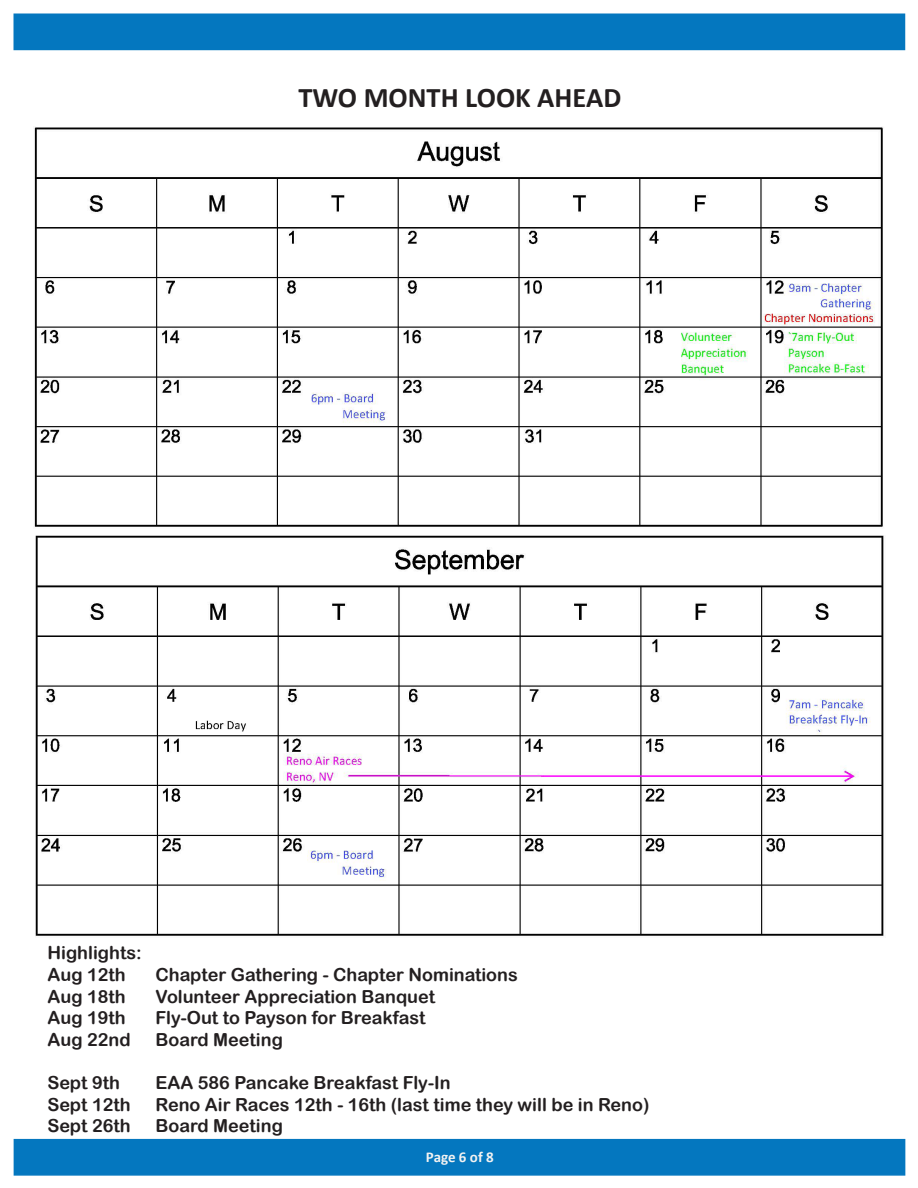
<style>
.page{position:relative;width:918px;height:1188px;background:#fff}
.page>*{position:absolute;margin:0;border:0;box-sizing:border-box;transform-origin:0 0}
.t1{font:700 28.5px "Calibri";color:#231f20}
.t2{font:18px "Arial Rounded MT Bold";color:#231f20}
.t3{font:700 15px "Calibri";letter-spacing:-.005em;color:#f2f2f2}
</style>
<div class="page">
<div style="left:14px;top:1139px;width:891px;height:37px;background:#0477bf;border:2px solid #0477bf"></div>
<div style="left:14px;top:14px;width:891px;height:36px;background:#0477bf"></div>
<img style="left:34px;top:127px;width:849px;height:400px">
<img style="left:36px;top:536px;width:848px;height:400px">
<p class="t1" style="left:298px;top:77px;width:324px">TWO MONTH LOOK AHEAD</p>
<p class="t2" style="left:48px;top:942px;width:96px">Highlights:</p>
<p class="t2" style="left:48px;top:964px;width:80px">Aug 12th</p>
<p class="t2" style="left:156px;top:964px;width:364px">Chapter Gathering - Chapter Nominations</p>
<p class="t2" style="left:48px;top:986px;width:80px">Aug 18th</p>
<p class="t2" style="left:156px;top:986px;width:281px">Volunteer Appreciation Banquet</p>
<p class="t2" style="left:48px;top:1007px;width:80px">Aug 19th</p>
<p class="t2" style="left:156px;top:1007px;width:271px">Fly-Out to Payson for Breakfast</p>
<p class="t2" style="left:48px;top:1029px;width:85px">Aug 22nd</p>
<p class="t2" style="left:156px;top:1029px;width:129px">Board Meeting</p>
<p class="t2" style="left:48px;top:1072px;width:74px">Sept 9th</p>
<p class="t2" style="left:156px;top:1072px;width:297px">EAA 586 Pancake Breakfast Fly-In</p>
<p class="t2" style="left:48px;top:1094px;width:85px">Sept 12th</p>
<p class="t2" style="left:156px;top:1094px;width:495px">Reno Air Races 12th - 16th (last time they will be in Reno)</p>
<p class="t2" style="left:48px;top:1115px;width:85px">Sept 26th</p>
<p class="t2" style="left:156px;top:1115px;width:129px">Board Meeting</p>
<p class="t3" style="left:426px;top:1147px;width:69px">Page 6 of 8</p>
</div>
